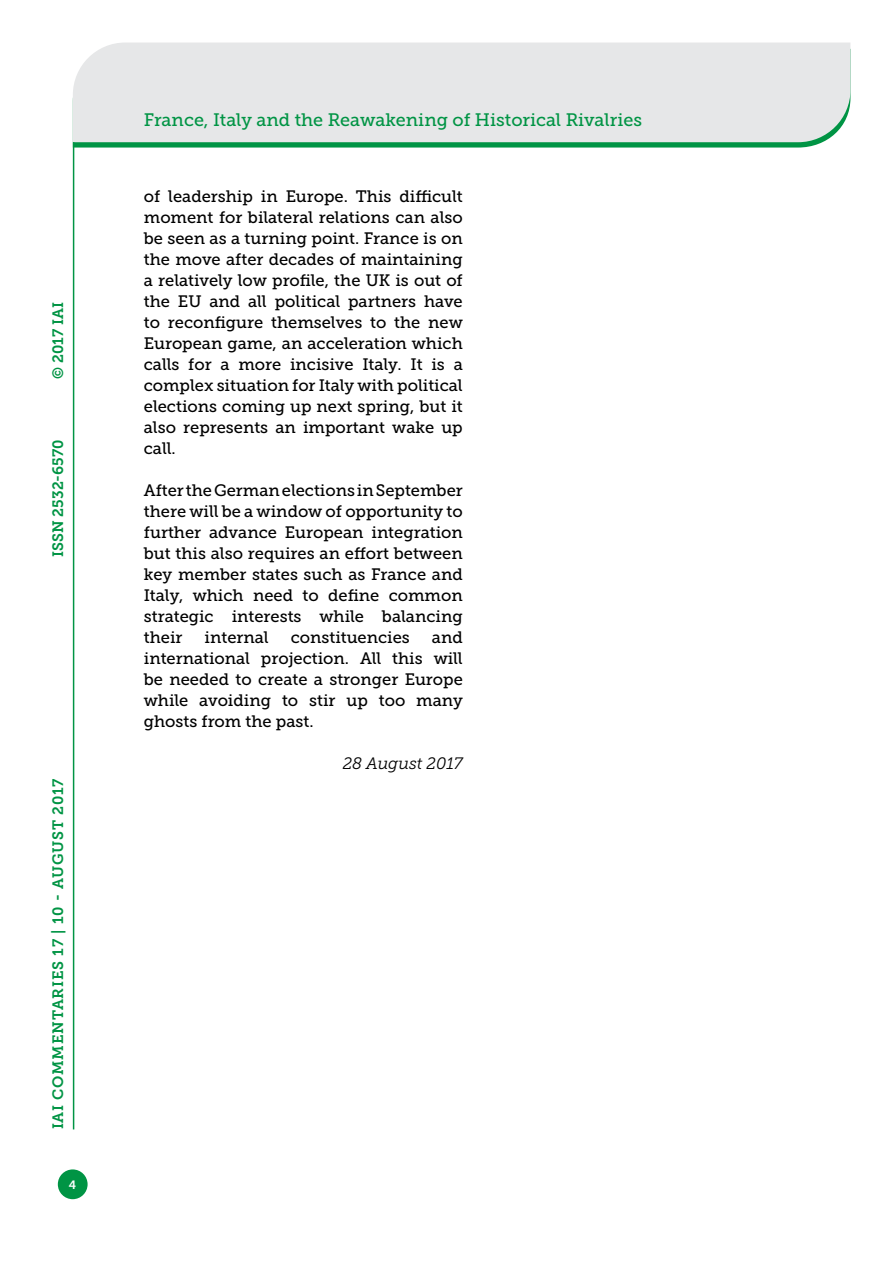
<style>
.page{position:relative;width:893px;height:1263px;background:#fff}
.page>*{position:absolute;margin:0;border:0;box-sizing:border-box;transform-origin:0 0}
.t1{font:18px "Museo Slab 500";color:#009444}
.t2{font:16.5px/21px "Museo Slab 500";color:#000;text-align:justify}
.t3{font:italic 16.5px "Museo Slab 300";color:#000}
.t4{font:15px "Museo Slab 700";letter-spacing:.05em;color:#009444}
.t5{font:15px "Museo Slab 700";color:#009444}
.t6{font:12px "Museo Slab 700";color:#fff}
</style>
<div class="page">
<svg style="left:74px;top:142px;width:749px;height:6px;background:#1ea05a"></svg>
<div style="left:73px;top:43px;width:777px;height:99px;background:#e6e7e8"></div>
<div style="left:58px;top:1169px;width:30px;height:30px;background:#009444;border-radius:50%"></div>
<hr style="left:73px;top:142px;width:1px;height:987px;background:#009444">
<p class="t4" style="left:50px;top:379px;width:78px;rotate:-90deg">© 2017 IAI</p>
<p class="t5" style="left:50px;top:557px;width:119px;rotate:-90deg">ISSN 2532-6570</p>
<p class="t4" style="left:50px;top:1129px;width:352px;rotate:-90deg">IAI COMMENTARIES 17 | 10 - AUGUST 2017</p>
<p class="t6" style="left:69px;top:1178px;width:9px">4</p>
<p class="t1" style="left:144px;top:110px;width:500px">France, Italy and the Reawakening of Historical Rivalries</p>
<p class="t2" style="left:144px;top:186px;width:320px">of leadership in Europe. This difficult moment for bilateral relations can also be seen as a turning point. France is on the move after decades of maintaining a relatively low profile, the UK is out of the EU and all political partners have to reconfigure themselves to the new European game, an acceleration which calls for a more incisive Italy. It is a complex situation for Italy with political elections coming up next spring, but it also represents an important wake up call.</p>
<p class="t2" style="left:144px;top:480px;width:320px">After the German elections in September there will be a window of opportunity to further advance European integration but this also requires an effort between key member states such as France and Italy, which need to define common strategic interests while balancing their</p>
<p class="t2" style="left:144px;top:627px;width:320px;text-indent:288px">and international projection. All this will be needed to create a stronger Europe while avoiding to stir up too many ghosts from the past.</p>
<p class="t3" style="left:343px;top:754px;width:122px">28 August 2017</p>
<p class="t2" style="left:205px;top:627px;width:66px">internal</p>
<p class="t2" style="left:291px;top:627px;width:121px">constituencies</p>
</div>
